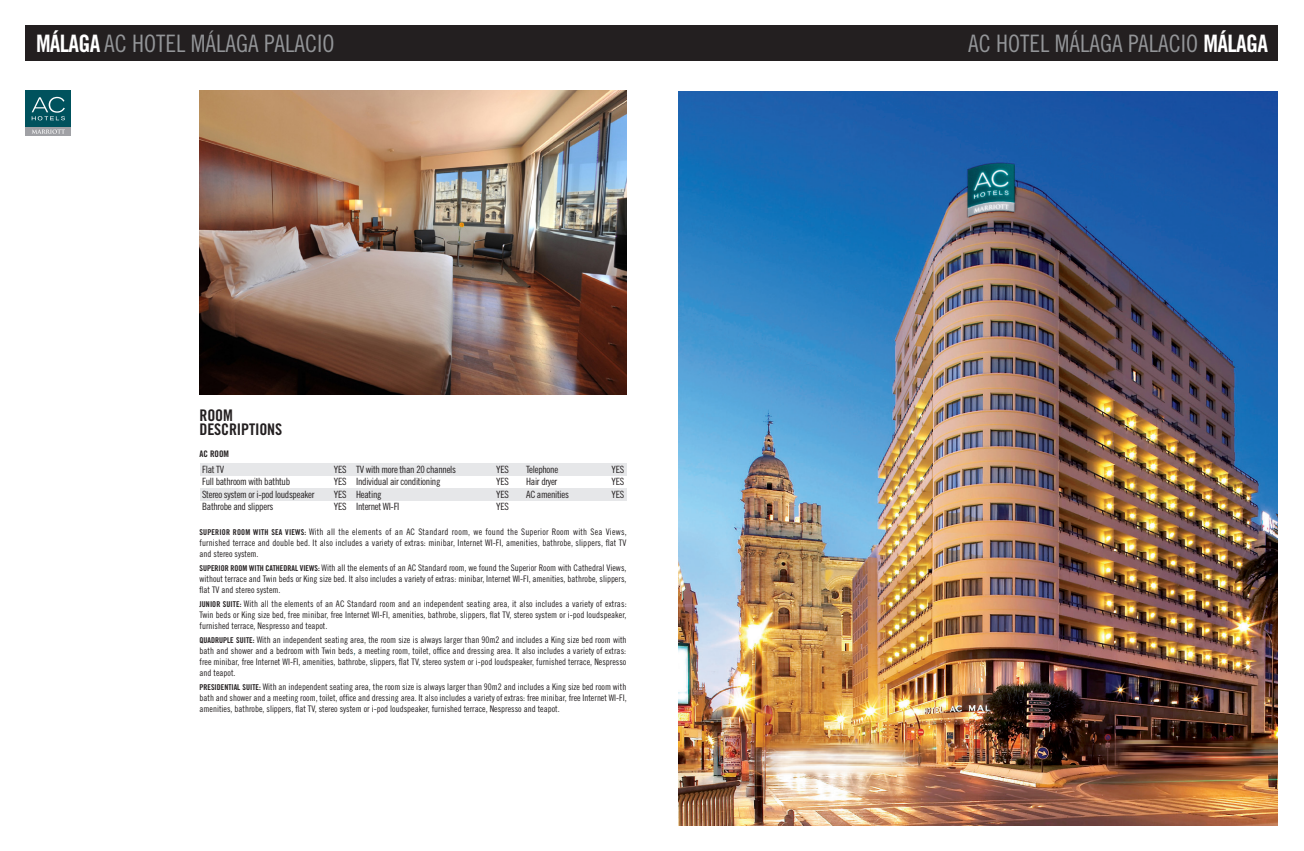
<style>
.page{position:relative;width:1304px;height:851px;background:#fff}
.page>*{position:absolute;margin:0;border:0;box-sizing:border-box;transform-origin:0 0}
.t1{font:24px "Trade Gothic LT Std Cn 18";color:#939598}
.t2{font:16px/14px "Trade Gothic LT Std Bd Cn 20";letter-spacing:-.01em;color:#231f20}
.t3{font:10px "Trade Gothic LT Std Cn 18";letter-spacing:-.03em;color:#231f20}
._01_cuerpodetexto{font:9px/11px "Trade Gothic LT Std Cn 18";color:#231f20;text-align:justify}
.t4{font:9px "Trade Gothic LT Std Bd Cn 20";color:#231f20}
.s1{font-family:"Trade Gothic LT Std Bd Cn 20";color:#fff}
.s2{font-family:"Trade Gothic LT Std Bd Cn 20";font-size:8px}
.s3{font-size:10px;color:#00525d}
</style>
<div class="page">
<div style="left:26px;top:25px;width:1252px;height:36px;background:#231f20"></div>
<div style="left:26px;top:90px;width:45px;height:37px;background:#00525d"></div>
<svg style="left:32px;top:97px;width:33px;height:23px"></svg>
<div style="left:26px;top:127px;width:45px;height:9px;background:#a0a1a5"></div>
<svg style="left:32px;top:129px;width:33px;height:5px"></svg>
<img style="left:200px;top:90px;width:426px;height:304px">
<img style="left:678px;top:91px;width:600px;height:734px">
<div style="left:200px;top:463px;width:426px;height:12px;background:#e6e7e9"></div>
<div style="left:200px;top:488px;width:426px;height:12px;background:#e6e7e9"></div>
<p class="t1" style="left:36px;top:29px;width:300px"><span class="s1">MÁLAGA</span> AC HOTEL MÁLAGA PALACIO</p>
<p class="t1" style="left:968px;top:29px;width:301px">AC HOTEL MÁLAGA PALACIO <span class="s1">MÁLAGA</span></p>
<p class="t2" style="left:200px;top:408px;width:84px">ROOM<br>DESCRIPTIONS</p>
<p class="t4" style="left:200px;top:448px;width:31px">AC ROOM</p>
<p class="t3" style="left:202px;top:463px;width:24px">Flat TV</p>
<p class="t3" style="left:334px;top:463px;width:124px">YES TV with more than 20 channels</p>
<p class="t3" style="left:496px;top:463px;width:14px">YES</p>
<p class="t3" style="left:526px;top:463px;width:34px">Telephone</p>
<p class="t3" style="left:612px;top:463px;width:14px">YES</p>
<p class="t3" style="left:202px;top:475px;width:90px">Full bathroom with bathtub</p>
<p class="t3" style="left:334px;top:475px;width:108px">YES Individual air conditioning</p>
<p class="t3" style="left:496px;top:475px;width:14px">YES</p>
<p class="t3" style="left:526px;top:475px;width:33px">Hair dryer</p>
<p class="t3" style="left:612px;top:475px;width:14px">YES</p>
<p class="t3" style="left:202px;top:488px;width:114px">Stereo system or i-pod loudspeaker</p>
<p class="t3" style="left:334px;top:488px;width:49px">YES Heating</p>
<p class="t3" style="left:496px;top:488px;width:14px">YES</p>
<p class="t3" style="left:526px;top:488px;width:44px">AC amenities</p>
<p class="t3" style="left:612px;top:488px;width:14px">YES</p>
<p class="t3" style="left:202px;top:500px;width:73px">Bathrobe and slippers</p>
<p class="t3" style="left:334px;top:500px;width:67px">YES Internet WI-FI</p>
<p class="t3" style="left:496px;top:500px;width:14px">YES</p>
<p class="_01_cuerpodetexto" style="left:200px;top:526px;width:429px"><span class="s2">SUPERIOR ROOM WITH SEA VIEWS:</span> With all the elements of an AC Standard room, we found the Superior Room with Sea Views, furnished terrace and double bed. It also includes a variety of extras: minibar, Internet WI-FI, amenities, bathrobe, slippers, flat TV and stereo system.</p>
<p class="_01_cuerpodetexto" style="left:200px;top:562px;width:428px"><span class="s2">SUPERIOR ROOM WITH CATHEDRAL VIEWS:</span> With all the elements of an AC Standard room, we found the Superior Room with Cathedral Views, without terrace and Twin beds or King size bed. It also includes a variety of extras: minibar, Internet WI-FI, amenities, bathrobe, slippers, flat TV and stereo system.</p>
<p class="_01_cuerpodetexto" style="left:200px;top:598px;width:429px"><span class="s2">JUNIOR SUITE:</span> With all the elements of an AC Standard room and an independent seating area, it also includes a variety of extras:<br>Twin beds or King size bed, free minibar, free Internet WI-FI, amenities, bathrobe, slippers, flat TV, stereo system or i-pod loudspeaker, furnished terrace, Nespresso and teapot.</p>
<p class="_01_cuerpodetexto" style="left:200px;top:634px;width:428px"><span class="s2">QUADRUPLE SUITE:</span> With an independent seating area, the room size is always larger than 90m2 and includes a King size bed room with bath and shower and a bedroom with Twin beds<span class="s3">,</span> a meeting room, toilet, office and dressing area. It also includes a variety of extras: free minibar, free Internet WI-FI, amenities, bathrobe, slippers, flat TV, stereo system or i-pod loudspeaker, furnished terrace, Nespresso and teapot.</p>
<p class="_01_cuerpodetexto" style="left:200px;top:680px;width:429px"><span class="s2">PRESIDENTIAL SUITE:</span> With an independent seating area, the room size is always larger than 90m2 and includes a King size bed room with bath and shower and a meeting room, toilet, office and dressing area. It also includes a variety of extras: free minibar, free Internet WI-FI, amenities, bathrobe, slippers, flat TV, stereo system or i-pod loudspeaker, furnished terrace, Nespresso and teapot.</p>
</div>
